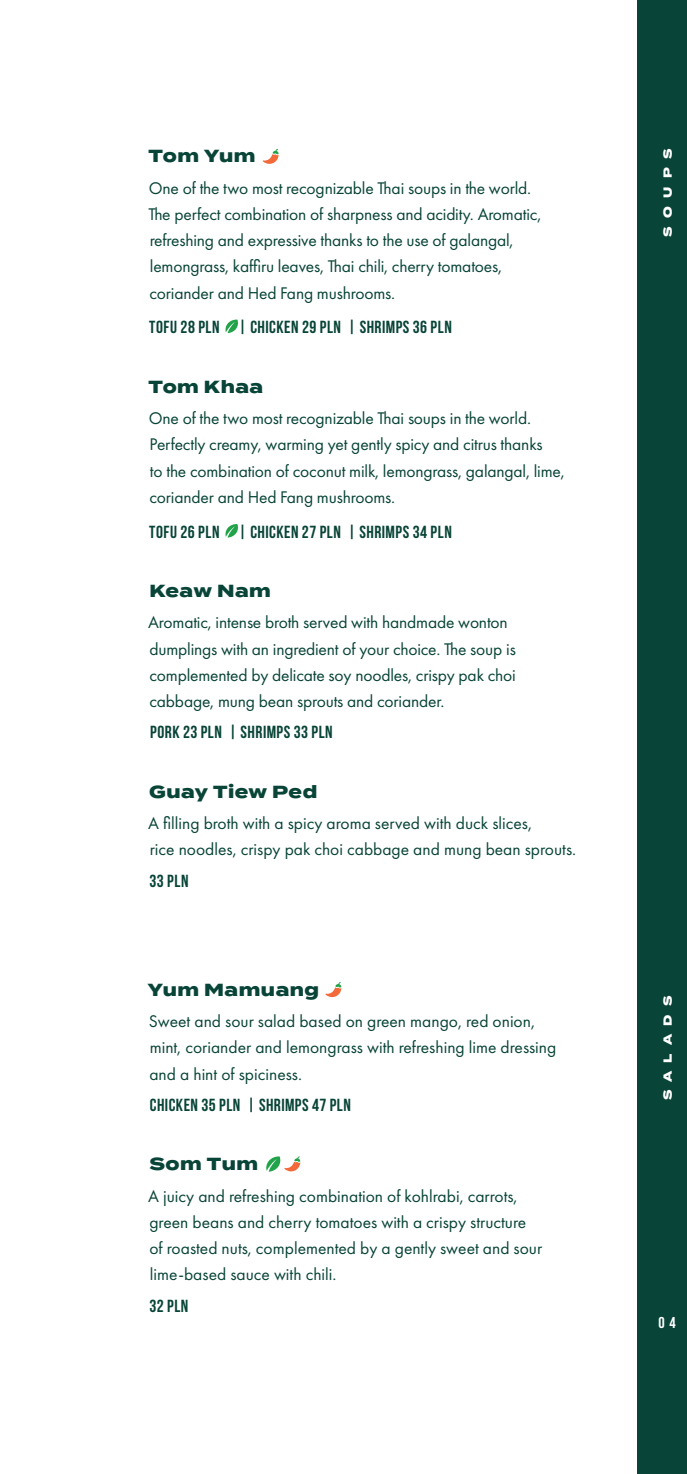
<style>
.page{position:relative;width:687px;height:1474px;background:#fff}
.page>*{position:absolute;margin:0;border:0;box-sizing:border-box;transform-origin:0 0}
.t1{font:17.5px/26.2px "Futura PT";letter-spacing:-.01em;color:#084437}
.t2{font:700 17.5px "Bebas Neue";letter-spacing:.03em;color:#084437}
.t3{font:800 17.5px "Termina";letter-spacing:.025em;color:#084437}
.t4{font:15.75px "Bebas Neue";color:#fff}
.t5{font:800 11.72px "Termina";letter-spacing:.7em;color:#fff}
</style>
<div class="page">
<div style="left:637px;top:0;width:50px;height:1473px;background:#084437"></div>
<svg style="left:263px;top:149px;width:16px;height:15px"></svg>
<svg style="left:325px;top:982px;width:16px;height:15px"></svg>
<svg style="left:225px;top:319px;width:13px;height:14px"></svg>
<svg style="left:225px;top:524px;width:13px;height:13px"></svg>
<svg style="left:266px;top:1156px;width:34px;height:15px"></svg>
<p class="t3" style="left:148px;top:143px;width:109px">Tom Yum</p>
<p class="t1" style="left:148px;top:174px;width:394px">One of the two most recognizable Thai soups in the world.<br>The perfect combination of sharpness and acidity. Aromatic, refreshing and expressive thanks to the use of galangal, lemongrass, kaffiru leaves, Thai chili, cherry tomatoes, coriander and Hed Fang mushrooms.</p>
<p class="t2" style="left:149px;top:318px;width:304px">TOFU 28 PLN | CHICKEN 29 PLN | SHRIMPS 36 PLN</p>
<p class="t3" style="left:148px;top:374px;width:116px">Tom Khaa</p>
<p class="t1" style="left:149px;top:405px;width:417px">One of the two most recognizable Thai soups in the world.<br>Perfectly creamy, warming yet gently spicy and citrus thanks<br>to the combination of coconut milk, lemongrass, galangal, lime, coriander and Hed Fang mushrooms.</p>
<p class="t2" style="left:149px;top:522px;width:304px">TOFU 26 PLN | CHICKEN 27 PLN | SHRIMPS 34 PLN</p>
<p class="t3" style="left:150px;top:578px;width:123px">Keaw Nam</p>
<p class="t1" style="left:148px;top:609px;width:369px">Aromatic, intense broth served with handmade wonton dumplings with an ingredient of your choice. The soup is complemented by delicate soy noodles, crispy pak choi cabbage, mung bean sprouts and coriander.</p>
<p class="t2" style="left:150px;top:722px;width:184px">PORK 23 PLN | SHRIMPS 33 PLN</p>
<p class="t3" style="left:149px;top:778px;width:170px">Guay Tiew Ped</p>
<p class="t1" style="left:148px;top:810px;width:429px">A filling broth with a spicy aroma served with duck slices,<br>rice noodles, crispy pak choi cabbage and mung bean sprouts.</p>
<p class="t2" style="left:150px;top:871px;width:40px">33 PLN</p>
<p class="t3" style="left:148px;top:976px;width:173px">Yum Mamuang</p>
<p class="t1" style="left:149px;top:1007px;width:409px">Sweet and sour salad based on green mango, red onion, mint, coriander and lemongrass with refreshing lime dressing and a hint of spiciness.</p>
<p class="t2" style="left:150px;top:1095px;width:203px">CHICKEN 35 PLN | SHRIMPS 47 PLN</p>
<p class="t3" style="left:149px;top:1151px;width:110px">Som Tum</p>
<p class="t1" style="left:148px;top:1182px;width:396px">A juicy and refreshing combination of kohlrabi, carrots, green beans and cherry tomatoes with a crispy structure of roasted nuts, complemented by a gently sweet and sour lime-based sauce with chili.</p>
<p class="t2" style="left:150px;top:1295px;width:40px">32 PLN</p>
<p class="t5" style="left:659px;top:236px;width:89px;rotate:-90deg">SOUPS</p>
<p class="t5" style="left:659px;top:1100px;width:106px;rotate:-90deg">SALADS</p>
<p class="t4" style="left:658px;top:1313px;width:19px">0 4</p>
</div>
